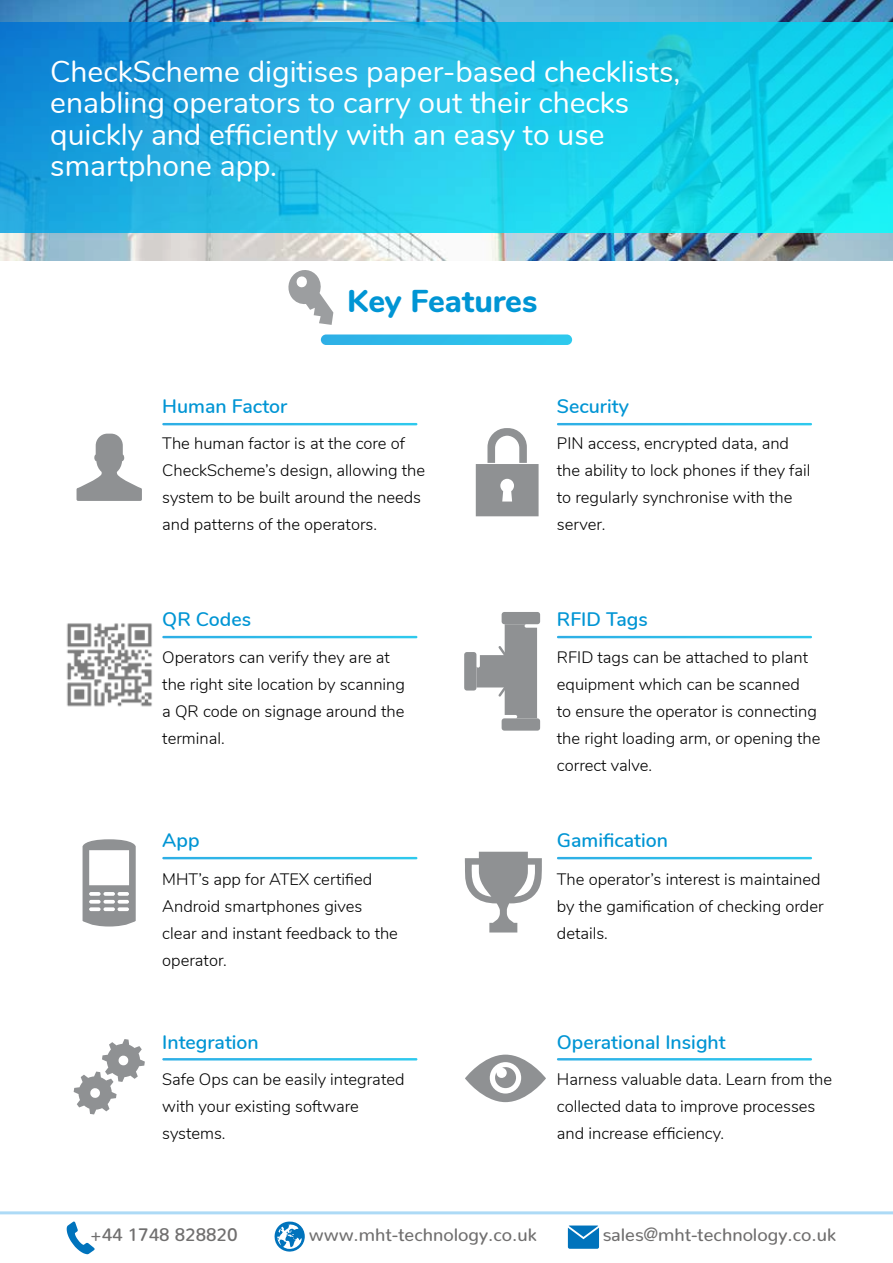
<style>
.page{position:relative;width:893px;height:1263px;background:#fff}
.page>*{position:absolute;margin:0;border:0;box-sizing:border-box;transform-origin:0 0}
.t1{font:800 31.5px "Nunito";color:#0095d4}
.t2{font:30px/31.5px "Nunito";color:#fff}
.t3{font:600 19.5px "Nunito";color:#0095d4}
.t4{font:500 18px "Nunito";color:#706f6f}
.t5{font:300 16.5px/27px "Nunito";color:#000}
</style>
<div class="page">
<hr style="left:0;top:1211px;width:893px;height:3px;background:#addaf6">
<svg style="left:274px;top:1221px;width:31px;height:31px"></svg>
<svg style="left:568px;top:1225px;width:31px;height:24px"></svg>
<svg style="left:67px;top:1221px;width:28px;height:33px"></svg>
<img style="left:0;top:0;width:893px;height:260px">
<img style="left:0;top:23px;width:893px;height:210px">
<svg style="left:288px;top:270px;width:45px;height:55px"></svg>
<svg style="left:77px;top:434px;width:65px;height:67px"></svg>
<svg style="left:464px;top:852px;width:78px;height:80px"></svg>
<svg style="left:476px;top:428px;width:63px;height:88px"></svg>
<svg style="left:83px;top:839px;width:53px;height:87px"></svg>
<svg style="left:476px;top:624px;width:61px;height:94px"></svg>
<div style="left:502px;top:718px;width:38px;height:13px;background:#8f9193;border-radius:3px"></div>
<div style="left:502px;top:612px;width:38px;height:12px;background:#8f9193;border-radius:3px"></div>
<div style="left:464px;top:652px;width:12px;height:38px;background:#8f9193;border-radius:3px"></div>
<img style="left:66px;top:623px;width:86px;height:84px">
<img style="left:321px;top:334px;width:251px;height:11px;border-radius:5px">
<img style="left:162px;top:423px;width:255px;height:2px">
<img style="left:162px;top:636px;width:255px;height:2px">
<img style="left:162px;top:857px;width:255px;height:2px">
<img style="left:557px;top:423px;width:255px;height:2px">
<img style="left:557px;top:636px;width:255px;height:2px">
<img style="left:557px;top:857px;width:255px;height:2px">
<img style="left:557px;top:1058px;width:255px;height:2px">
<img style="left:162px;top:1058px;width:255px;height:2px">
<svg style="left:74px;top:1039px;width:71px;height:75px"></svg>
<svg style="left:465px;top:1054px;width:81px;height:48px"></svg>
<h2 class="t2" style="left:50px;top:54px;width:631px">CheckScheme digitises paper-based checklists, enabling operators to carry out their checks quickly and efficiently with an easy to use smartphone app.</h2>
<h1 class="t1" style="left:347px;top:277px;width:192px">Key Features</h1>
<p class="t3" style="left:162px;top:392px;width:127px">Human Factor</p>
<p class="t5" style="left:162px;top:429px;width:264px">The human factor is at the core of CheckScheme’s design, allowing the system to be built around the needs and patterns of the operators.</p>
<p class="t3" style="left:162px;top:605px;width:90px">QR Codes</p>
<p class="t5" style="left:162px;top:643px;width:244px">Operators can verify they are at the right site location by scanning a QR code on signage around the terminal.</p>
<p class="t3" style="left:162px;top:826px;width:39px">App</p>
<p class="t5" style="left:162px;top:865px;width:237px">MHT’s app for ATEX certified<br>Android smartphones gives clear and instant feedback to the operator.</p>
<p class="t3" style="left:162px;top:1028px;width:98px">Integration</p>
<p class="t5" style="left:162px;top:1065px;width:244px">Safe Ops can be easily integrated with your existing software systems.</p>
<p class="t3" style="left:557px;top:392px;width:74px">Security</p>
<p class="t5" style="left:557px;top:429px;width:255px">PIN access, encrypted data, and the ability to lock phones if they fail to regularly synchronise with the server.</p>
<p class="t3" style="left:557px;top:605px;width:93px">RFID Tags</p>
<p class="t5" style="left:557px;top:643px;width:265px">RFID tags can be attached to plant equipment which can be scanned<br>to ensure the operator is connecting the right loading arm, or opening the correct valve.</p>
<p class="t3" style="left:557px;top:826px;width:113px">Gamification</p>
<p class="t5" style="left:557px;top:865px;width:268px">The operator’s interest is maintained by the gamification of checking order details.</p>
<p class="t3" style="left:557px;top:1028px;width:170px">Operational Insight</p>
<p class="t5" style="left:557px;top:1065px;width:277px">Harness valuable data. Learn from the collected data to improve processes and increase efficiency.</p>
<p class="t4" style="left:90px;top:1219px;width:149px">+44 1748 828820</p>
<p class="t4" style="left:309px;top:1219px;width:229px">www.mht-technology.co.uk</p>
<p class="t4" style="left:603px;top:1219px;width:235px">sales@mht-technology.co.uk</p>
</div>
